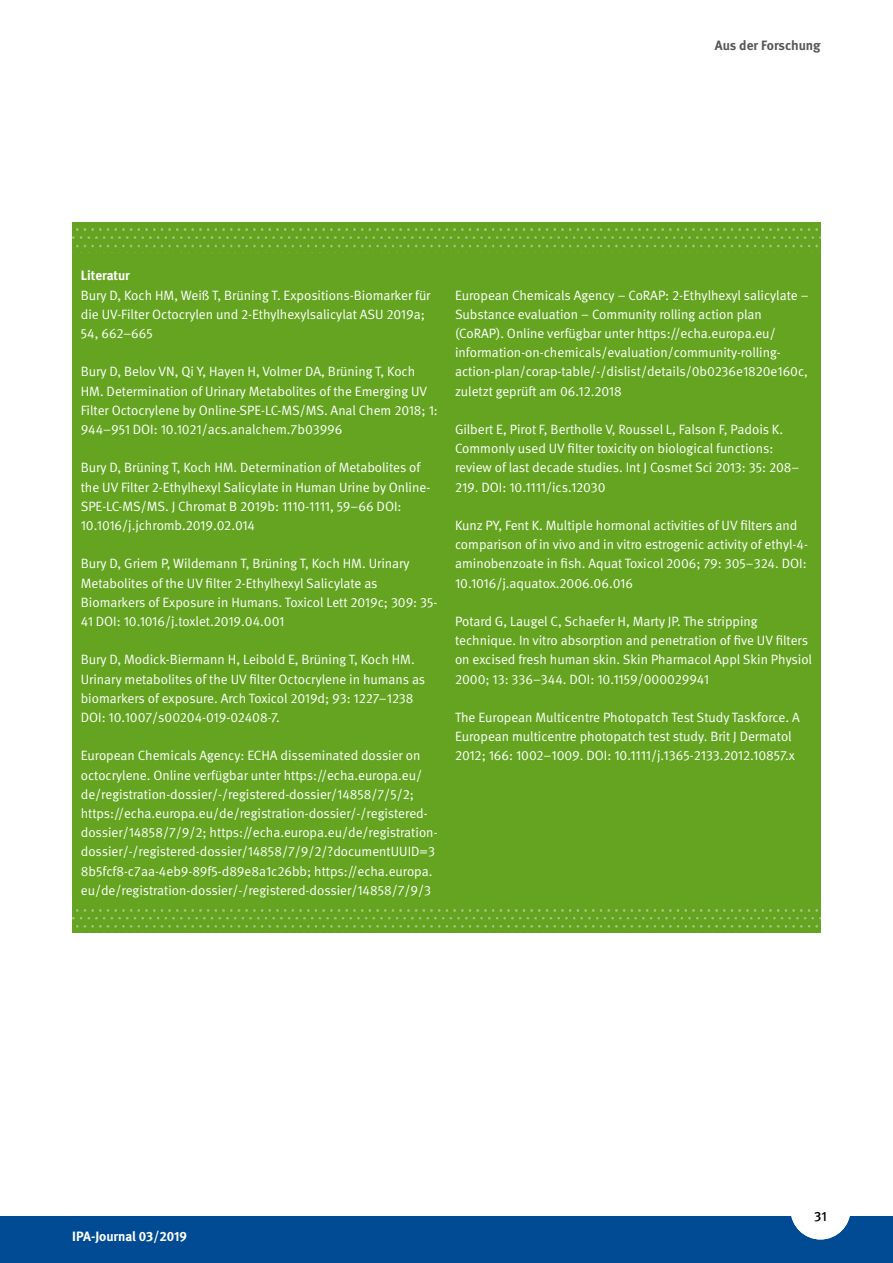
<style>
.page{position:relative;width:893px;height:1263px;background:#fff}
.page>*{position:absolute;margin:0;border:0;box-sizing:border-box;transform-origin:0 0}
._02_Fließtext_Literatur{font:13.5px/19.2px "DGUV Meta";color:#fff}
._02_Fließtext_Literatur-2{font:700 13.5px "DGUV Meta";letter-spacing:-.005em;color:#fff}
.t1{font:700 13.5px "DGUV Meta";color:#58585a}
.t2{font:500 13.5px "DGUV Meta";color:#000}
</style>
<div class="page">
<div style="left:0;top:1216px;width:893px;height:47px;background:#004b93"></div>
<div style="left:791px;top:1179px;width:59px;height:60px;background:#fff;border-radius:50%"></div>
<div style="left:72px;top:223px;width:749px;height:710px;background:#64a421"></div>
<img style="left:72px;top:229px;width:749px;height:24px">
<img style="left:72px;top:909px;width:749px;height:24px">
<p class="t1" style="left:715px;top:37px;width:107px">Aus der Forschung</p>
<p class="_02_Fließtext_Literatur-2" style="left:81px;top:268px;width:51px">Literatur</p>
<p class="_02_Fließtext_Literatur" style="left:81px;top:286px;width:351px">Bury D, Koch HM, Weiß T, Brüning T. Expositions-Biomarker für die UV-Filter Octocrylen und 2-Ethylhexylsalicylat ASU 2019a;<br>54, 662–665</p>
<p class="_02_Fließtext_Literatur" style="left:81px;top:362px;width:359px">Bury D, Belov VN, Qi Y, Hayen H, Volmer DA, Brüning T, Koch HM. Determination of Urinary Metabolites of the Emerging UV Filter Octocrylene by Online-SPE-LC-MS/MS. Anal Chem 2018; 1:<br>944–951 DOI: 10.1021/acs.analchem.7b03996</p>
<p class="_02_Fließtext_Literatur" style="left:81px;top:458px;width:351px">Bury D, Brüning T, Koch HM. Determination of Metabolites of the UV Filter 2-Ethylhexyl Salicylate in Human Urine by Online-SPE-LC-MS/MS. J Chromat B 2019b: 1110-1111, 59–66 DOI:<br>10.1016/j.jchromb.2019.02.014</p>
<p class="_02_Fließtext_Literatur" style="left:81px;top:554px;width:358px">Bury D, Griem P, Wildemann T, Brüning T, Koch HM. Urinary Metabolites of the UV filter 2-Ethylhexyl Salicylate as Biomarkers of Exposure in Humans. Toxicol Lett 2019c; 309: 35- 41 DOI: 10.1016/j.toxlet.2019.04.001</p>
<p class="_02_Fließtext_Literatur" style="left:81px;top:650px;width:346px">Bury D, Modick-Biermann H, Leibold E, Brüning T, Koch HM.<br>Urinary metabolites of the UV filter Octocrylene in humans as biomarkers of exposure. Arch Toxicol 2019d; 93: 1227–1238<br>DOI: 10.1007/s00204-019-02408-7.</p>
<p class="_02_Fließtext_Literatur" style="left:81px;top:746px;width:358px">European Chemicals Agency: ECHA disseminated dossier on octocrylene. Online verfügbar unter https://echa.europa.eu/ de/registration-dossier/-/registered-dossier/14858/7/5/2; https://echa.europa.eu/de/registration-dossier/-/registered&shy;dossier/14858/7/9/2; https://echa.europa.eu/de/registration&shy;dossier/-/registered-dossier/14858/7/9/2/?documentUUID=3<br>8b5fcf8-c7aa-4eb9-89f5-d89e8a1c26bb; https://echa.europa. eu/de/registration-dossier/-/registered-dossier/14858/7/9/3</p>
<p class="_02_Fließtext_Literatur" style="left:455px;top:286px;width:355px">European Chemicals Agency – CoRAP: 2-Ethylhexyl salicylate – Substance evaluation – Community rolling action plan (CoRAP). Online verfügbar unter https://echa.europa.eu/ information-on-chemicals/evaluation/community-rolling&shy;action-plan/corap-table/-/dislist/details/0b0236e1820e160c, zuletzt geprüft am 06.12.2018</p>
<p class="_02_Fließtext_Literatur" style="left:455px;top:420px;width:346px">Gilbert E, Pirot F, Bertholle V, Roussel L, Falson F, Padois K.<br>Commonly used UV filter toxicity on biological functions: review of last decade studies. Int J Cosmet Sci 2013: 35: 208– 219. DOI: 10.1111/ics.12030</p>
<p class="_02_Fließtext_Literatur" style="left:455px;top:516px;width:354px">Kunz PY, Fent K. Multiple hormonal activities of UV filters and comparison of in vivo and in vitro estrogenic activity of ethyl-4- aminobenzoate in fish. Aquat Toxicol 2006; 79: 305–324. DOI:<br>10.1016/j.aquatox.2006.06.016</p>
<p class="_02_Fließtext_Literatur" style="left:455px;top:612px;width:359px">Potard G, Laugel C, Schaefer H, Marty JP. The stripping technique. In vitro absorption and penetration of five UV filters on excised fresh human skin. Skin Pharmacol Appl Skin Physiol 2000; 13: 336–344. DOI: 10.1159/000029941</p>
<p class="_02_Fließtext_Literatur" style="left:455px;top:708px;width:346px">The European Multicentre Photopatch Test Study Taskforce. A<br>European multicentre photopatch test study. Brit J Dermatol<br>2012; 166: 1002–1009. DOI: 10.1111/j.1365-2133.2012.10857.x</p>
<p class="_02_Fließtext_Literatur-2" style="left:72px;top:1228px;width:116px">IPA-Journal 03/2019</p>
<p class="t2" style="left:814px;top:1209px;width:14px">31</p>
</div>
